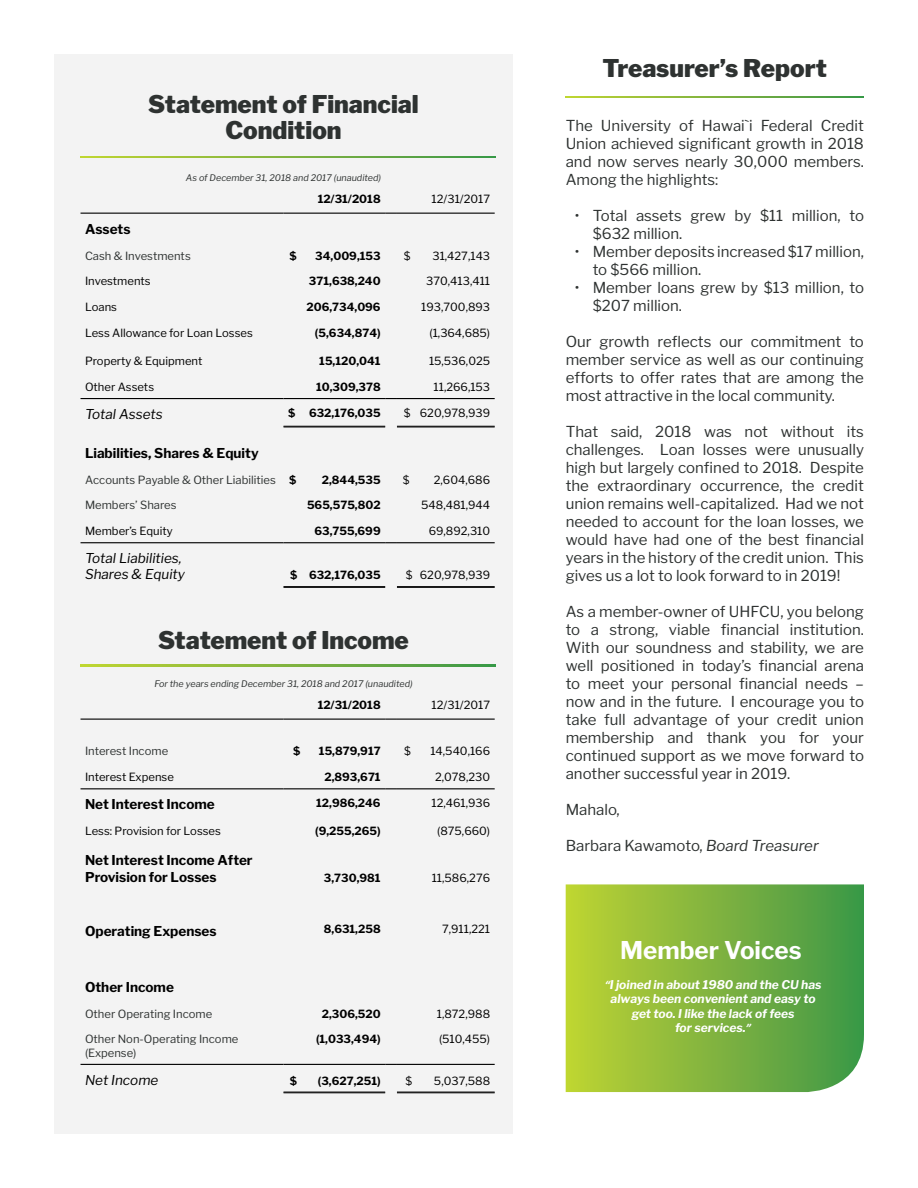
<style>
.page{position:relative;width:918px;height:1188px;background:#fff}
.page>*{position:absolute;margin:0;border:0;box-sizing:border-box;transform-origin:0 0}
.t1{font:900 24.3px/25.7px "Libre Franklin";color:#2e3231;text-align:center}
.t2{font:700 24.3px "Libre Franklin";color:#fff}
.t3{font:15px/18px "Libre Franklin";color:#2e3231;text-align:justify}
.t4{font:700 13.5px/16.2px "Libre Franklin";color:#000}
.t5{font:italic 13.5px/16.2px "Libre Franklin";color:#000}
.t6{font:italic 700 12px/14.4px "Libre Franklin";color:#fff;text-align:center}
.t7{font:11.25px "Libre Franklin";color:#000}
.t8{font:700 11.25px "Libre Franklin";color:#000}
.t9{font:11.25px/13.5px "Libre Franklin";color:#2e3231}
.t10{font:italic 9px "Libre Franklin";color:#2e3231}
.s1{font-weight:700;color:#000}
.s2{font-style:italic}
.s3{font-family:"Calibri"}
</style>
<div class="page">
<svg style="left:566px;top:96px;width:298px;height:2px"></svg>
<div style="left:54px;top:54px;width:459px;height:1080px;background:#f3f3f3"></div>
<svg style="left:81px;top:156px;width:415px;height:2px"></svg>
<hr style="left:81px;top:398px;width:203px;height:1px;background:#000">
<hr style="left:81px;top:213px;width:203px;height:1px;background:#000">
<hr style="left:284px;top:213px;width:101px;height:1px;background:#000">
<svg style="left:385px;top:213px;width:12px;height:1px"></svg>
<hr style="left:397px;top:213px;width:98px;height:1px;background:#000">
<hr style="left:284px;top:398px;width:101px;height:1px;background:#000">
<hr style="left:284px;top:426px;width:101px;height:1px;background:#000">
<hr style="left:284px;top:427px;width:101px;height:1px;background:#000">
<hr style="left:397px;top:398px;width:98px;height:1px;background:#000">
<hr style="left:397px;top:426px;width:98px;height:1px;background:#000">
<hr style="left:397px;top:427px;width:98px;height:1px;background:#000">
<svg style="left:385px;top:398px;width:12px;height:1px"></svg>
<hr style="left:81px;top:542px;width:203px;height:1px;background:#000">
<svg style="left:385px;top:542px;width:12px;height:1px"></svg>
<hr style="left:284px;top:542px;width:101px;height:1px;background:#000">
<hr style="left:284px;top:586px;width:101px;height:1px;background:#000">
<hr style="left:284px;top:587px;width:101px;height:1px;background:#000">
<hr style="left:397px;top:542px;width:98px;height:1px;background:#000">
<hr style="left:397px;top:586px;width:98px;height:1px;background:#000">
<hr style="left:397px;top:587px;width:98px;height:1px;background:#000">
<svg style="left:81px;top:665px;width:415px;height:1px"></svg>
<hr style="left:81px;top:719px;width:203px;height:1px;background:#000">
<hr style="left:284px;top:719px;width:101px;height:1px;background:#000">
<svg style="left:385px;top:719px;width:12px;height:1px"></svg>
<hr style="left:397px;top:719px;width:98px;height:1px;background:#000">
<hr style="left:81px;top:1064px;width:203px;height:1px;background:#000">
<svg style="left:385px;top:1064px;width:12px;height:1px"></svg>
<hr style="left:284px;top:1064px;width:101px;height:1px;background:#000">
<hr style="left:284px;top:1092px;width:101px;height:1px;background:#000">
<hr style="left:284px;top:1093px;width:101px;height:1px;background:#000">
<hr style="left:397px;top:1064px;width:98px;height:1px;background:#000">
<hr style="left:397px;top:1092px;width:98px;height:1px;background:#000">
<hr style="left:397px;top:1093px;width:98px;height:1px;background:#000">
<hr style="left:81px;top:788px;width:203px;height:1px;background:#000">
<hr style="left:284px;top:788px;width:101px;height:1px;background:#000">
<svg style="left:385px;top:788px;width:12px;height:1px"></svg>
<hr style="left:397px;top:788px;width:98px;height:1px;background:#000">
<svg style="left:566px;top:884px;width:298px;height:208px;background:#81b540"></svg>
<h1 class="t1" style="left:148px;top:92px;width:272px">Statement of Financial<br>Condition</h1>
<p class="t10" style="left:186px;top:173px;width:197px">As of December 31, 2018 and 2017 (unaudited)</p>
<p class="t8" style="left:318px;top:193px;width:65px">12/31/2018</p>
<p class="t7" style="left:432px;top:193px;width:60px">12/31/2017</p>
<p class="t4" style="left:85px;top:221px;width:47px">Assets</p>
<p class="t9" style="left:85px;top:249px;width:107px">Cash &amp; Investments</p>
<p class="t8" style="left:289px;top:249px;width:9px">$</p>
<p class="t8" style="left:315px;top:249px;width:67px">34,009,153</p>
<p class="t7" style="left:404px;top:249px;width:8px">$</p>
<p class="t7" style="left:432px;top:249px;width:59px">31,427,143</p>
<p class="t7" style="left:85px;top:275px;width:67px">Investments</p>
<p class="t8" style="left:309px;top:275px;width:73px">371,638,240</p>
<p class="t7" style="left:426px;top:275px;width:65px">370,413,411</p>
<p class="t7" style="left:85px;top:300px;width:34px">Loans</p>
<p class="t8" style="left:307px;top:300px;width:76px">206,734,096</p>
<p class="t7" style="left:421px;top:300px;width:70px">193,700,893</p>
<p class="t7" style="left:85px;top:326px;width:169px">Less Allowance for Loan Losses</p>
<p class="t8" style="left:315px;top:326px;width:67px">(5,634,874)</p>
<p class="t7" style="left:430px;top:326px;width:62px">(1,364,685)</p>
<p class="t7" style="left:85px;top:354px;width:119px">Property &amp; Equipment</p>
<p class="t8" style="left:319px;top:354px;width:63px">15,120,041</p>
<p class="t7" style="left:429px;top:354px;width:63px">15,536,025</p>
<p class="t7" style="left:85px;top:380px;width:71px">Other Assets</p>
<p class="t8" style="left:316px;top:380px;width:66px">10,309,378</p>
<p class="t7" style="left:434px;top:380px;width:58px">11,266,153</p>
<p class="t5" style="left:85px;top:406px;width:79px">Total Assets</p>
<p class="t8" style="left:288px;top:406px;width:94px">$ 632,176,035</p>
<p class="t7" style="left:404px;top:406px;width:88px">$ 620,978,939</p>
<p class="t4" style="left:85px;top:445px;width:175px">Liabilities, Shares &amp; Equity</p>
<p class="t9" style="left:85px;top:473px;width:213px">Accounts Payable &amp; Other Liabilities <span class="s1">$</span></p>
<p class="t8" style="left:322px;top:473px;width:60px">2,844,535</p>
<p class="t7" style="left:403px;top:473px;width:8px">$</p>
<p class="t7" style="left:434px;top:473px;width:58px">2,604,686</p>
<p class="t9" style="left:85px;top:499px;width:93px">Members’ Shares</p>
<p class="t8" style="left:307px;top:499px;width:75px">565,575,802</p>
<p class="t7" style="left:421px;top:499px;width:70px">548,481,944</p>
<p class="t7" style="left:85px;top:524px;width:89px">Member’s Equity</p>
<p class="t8" style="left:315px;top:524px;width:68px">63,755,699</p>
<p class="t7" style="left:429px;top:524px;width:63px">69,892,310</p>
<p class="t5" style="left:85px;top:550px;width:101px">Total Liabilities,<br>Shares &amp; Equity</p>
<p class="t8" style="left:290px;top:569px;width:92px">$ 632,176,035</p>
<p class="t7" style="left:406px;top:569px;width:86px">$ 620,978,939</p>
<h1 class="t1" style="left:158px;top:628px;width:252px">Statement of Income</h1>
<p class="t10" style="left:154px;top:679px;width:260px">For the years ending December 31, 2018 and 2017 (unaudited)</p>
<p class="t8" style="left:318px;top:699px;width:65px">12/31/2018</p>
<p class="t7" style="left:432px;top:699px;width:60px">12/31/2017</p>
<p class="t9" style="left:85px;top:745px;width:85px">Interest Income</p>
<p class="t8" style="left:293px;top:745px;width:9px">$</p>
<p class="t8" style="left:319px;top:745px;width:63px">15,879,917</p>
<p class="t7" style="left:404px;top:745px;width:8px">$</p>
<p class="t7" style="left:430px;top:745px;width:61px">14,540,166</p>
<p class="t7" style="left:85px;top:771px;width:90px">Interest Expense</p>
<p class="t8" style="left:324px;top:771px;width:58px">2,893,671</p>
<p class="t7" style="left:435px;top:771px;width:57px">2,078,230</p>
<p class="t4" style="left:85px;top:796px;width:131px">Net Interest Income</p>
<p class="t8" style="left:316px;top:796px;width:66px">12,986,246</p>
<p class="t7" style="left:431px;top:796px;width:60px">12,461,936</p>
<p class="t7" style="left:85px;top:824px;width:137px">Less: Provision for Losses</p>
<p class="t8" style="left:315px;top:824px;width:67px">(9,255,265)</p>
<p class="t7" style="left:437px;top:824px;width:55px">(875,660)</p>
<p class="t4" style="left:85px;top:853px;width:169px">Net Interest Income After<br>Provision for Losses</p>
<p class="t8" style="left:324px;top:871px;width:58px">3,730,981</p>
<p class="t7" style="left:432px;top:871px;width:60px">11,586,276</p>
<p class="t4" style="left:85px;top:923px;width:133px">Operating Expenses</p>
<p class="t8" style="left:324px;top:923px;width:58px">8,631,258</p>
<p class="t7" style="left:442px;top:923px;width:50px">7,911,221</p>
<p class="t4" style="left:85px;top:979px;width:90px">Other Income</p>
<p class="t9" style="left:85px;top:1007px;width:129px">Other Operating Income</p>
<p class="t8" style="left:322px;top:1007px;width:60px">2,306,520</p>
<p class="t7" style="left:437px;top:1007px;width:55px">1,872,988</p>
<p class="t9" style="left:85px;top:1033px;width:155px">Other Non-Operating Income (Expense)</p>
<p class="t8" style="left:316px;top:1033px;width:66px">(1,033,494)</p>
<p class="t7" style="left:439px;top:1033px;width:53px">(510,455)</p>
<p class="t5" style="left:85px;top:1072px;width:75px">Net Income</p>
<p class="t8" style="left:290px;top:1074px;width:9px">$</p>
<p class="t8" style="left:318px;top:1074px;width:64px">(3,627,251)</p>
<p class="t7" style="left:405px;top:1074px;width:8px">$</p>
<p class="t7" style="left:434px;top:1074px;width:58px">5,037,588</p>
<h1 class="t1" style="left:603px;top:56px;width:226px">Treasurer’s Report</h1>
<p class="t3" style="left:566px;top:117px;width:300px">The University of Hawai`i Federal Credit Union achieved significant growth in 2018 and now serves nearly 30,000 members.<br>Among the highlights:</p>
<p class="t3" style="left:593px;top:207px;width:273px;text-indent:-18px">• Total assets grew by $11 million, to $632 million.</p>
<p class="t3" style="left:593px;top:243px;width:273px;text-indent:-18px">• Member deposits increased $17 million, to $566 million.</p>
<p class="t3" style="left:593px;top:279px;width:273px;text-indent:-18px">• Member loans grew by $13 million, to $207 million.</p>
<p class="t3" style="left:566px;top:333px;width:300px">Our growth reflects our commitment to member service as well as our continuing efforts to offer rates that are among the most attractive in the local community.</p>
<p class="t3" style="left:566px;top:423px;width:300px">That said, 2018 was not without its challenges. Loan losses were unusually high but largely confined to 2018. Despite the extraordinary occurrence, the credit union remains well-capitalized. Had we not needed to account for the loan losses, we would have had one of the best financial years in the history of the credit union. This gives us a lot to look forward to in 2019!</p>
<p class="t3" style="left:566px;top:603px;width:300px">As a member-owner of UHFCU, you belong to a strong, viable financial institution.<br>With our soundness and stability, we are well positioned in today’s financial arena to meet your personal financial needs – now and in the future. I encourage you to take full advantage of your credit union membership and thank you for your continued support as we move forward to another successful year in 2019.</p>
<p class="t3" style="left:566px;top:801px;width:56px">Mahalo,</p>
<p class="t3" style="left:566px;top:837px;width:255px">Barbara Kawamoto, <span class="s2">Board Treasurer</span></p>
<h1 class="t2" style="left:620px;top:936px;width:183px">Member Voices</h1>
<p class="t6" style="left:605px;top:977px;width:218px"><span class="s3">“</span>I joined in about 1980 and the CU has always been convenient and easy to get too. I like the lack of fees<br>for services.<span class="s3">”</span></p>
</div>
